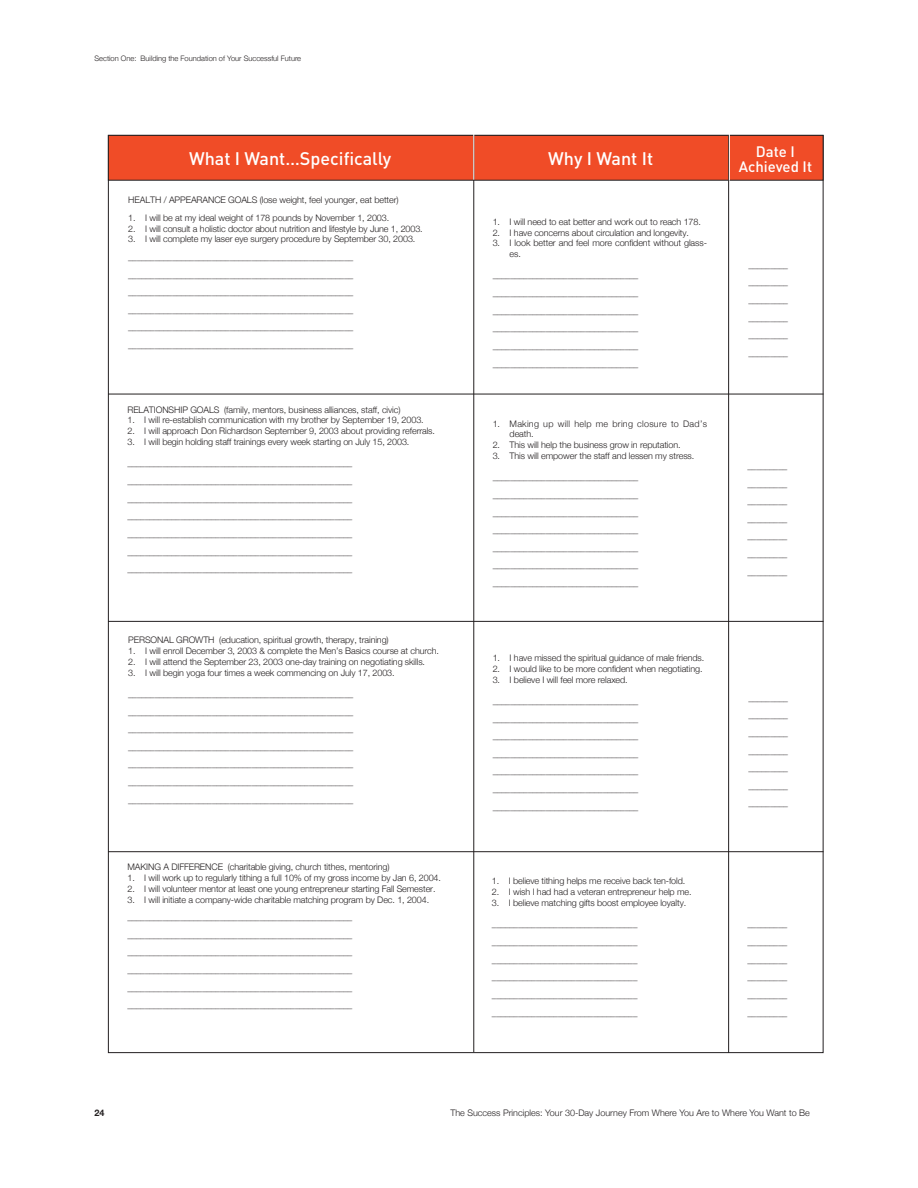
<style>
.page{position:relative;width:918px;height:1188px;background:#fff}
.page>*{position:absolute;margin:0;border:0;box-sizing:border-box;transform-origin:0 0}
.t1{font:500 18px "DIN";color:#fff}
.t2{font:500 15px/15px "DIN";color:#fff;text-align:center}
.t3{font:300 9px/17.7px "Helvetica Neue";letter-spacing:-.01em;color:#231f20;text-align:justify}
.t4{font:300 9px/10.8px "Helvetica Neue";letter-spacing:.03em;color:#231f20}
.t5{font:700 9px "Helvetica Neue";color:#231f20}
.t6{font:300 7.5px "Helvetica Neue";color:#231f20}
</style>
<div class="page">
<hr style="left:108px;top:621px;width:716px;height:1px;background:#231f20">
<hr style="left:108px;top:394px;width:716px;height:1px;background:#231f20">
<hr style="left:108px;top:851px;width:716px;height:1px;background:#231f20">
<div style="left:108px;top:135px;width:715px;height:45px;background:#f04c27"></div>
<div style="left:108px;top:135px;width:716px;height:46px;border:1px solid #231f20"></div>
<hr style="left:728px;top:135px;width:1px;height:918px;background:#231f20">
<hr style="left:473px;top:136px;width:1px;height:916px;background:#231f20">
<hr style="left:473px;top:131px;width:1px;height:49px;background:#fff">
<hr style="left:729px;top:132px;width:1px;height:49px;background:#fff">
<p class="t6" style="left:94px;top:54px;width:208px">Section One: Building the Foundation of Your Successful Future</p>
<h1 class="t1" style="left:189px;top:147px;width:204px">What I Want…Specifically</h1>
<h1 class="t1" style="left:548px;top:147px;width:106px">Why I Want It</h1>
<h2 class="t2" style="left:739px;top:144px;width:75px">Date I<br>Achieved It</h2>
<p class="t3" style="left:128px;top:191px;width:272px">HEALTH / APPEARANCE GOALS (lose weight, feel younger, eat better)</p>
<p class="t3" style="left:128px;top:208px;width:263px">1. I will be at my ideal weight of 178 pounds by November 1, 2003.</p>
<p class="t3" style="left:128px;top:219px;width:296px">2. I will consult a holistic doctor about nutrition and lifestyle by June 1, 2003.</p>
<p class="t3" style="left:128px;top:230px;width:289px;text-align:left">3. I will complete my laser eye surgery procedure by September 30, 2003. ___________________________________________________ ___________________________________________________ ___________________________________________________ ___________________________________________________ ___________________________________________________ ___________________________________________________</p>
<p class="t3" style="left:128px;top:400px;width:275px">RELATIONSHIP GOALS (family, mentors, business alliances, staff, civic)</p>
<p class="t3" style="left:127px;top:411px;width:298px">1. I will re-establish communication with my brother by September 19, 2003.</p>
<p class="t3" style="left:127px;top:422px;width:309px">2. I will approach Don Richardson September 9, 2003 about providing referrals.</p>
<p class="t3" style="left:127px;top:433px;width:284px">3. I will begin holding staff trainings every week starting on July 15, 2003.</p>
<p class="t3" style="left:127px;top:454px;width:226px">___________________________________________________ ___________________________________________________ ___________________________________________________ ___________________________________________________ ___________________________________________________ ___________________________________________________ ___________________________________________________</p>
<p class="t3" style="left:128px;top:631px;width:262px">PERSONAL GROWTH (education, spiritual growth, therapy, training)</p>
<p class="t3" style="left:128px;top:642px;width:312px">1. I will enroll December 3, 2003 &amp; complete the Men’s Basics course at church.</p>
<p class="t3" style="left:128px;top:653px;width:298px">2. I will attend the September 23, 2003 one-day training on negotiating skills.</p>
<p class="t3" style="left:128px;top:663px;width:268px">3. I will begin yoga four times a week commencing on July 17, 2003.</p>
<p class="t3" style="left:128px;top:685px;width:226px">___________________________________________________ ___________________________________________________ ___________________________________________________ ___________________________________________________ ___________________________________________________ ___________________________________________________ ___________________________________________________</p>
<p class="t3" style="left:128px;top:858px;width:264px">MAKING A DIFFERENCE (charitable giving, church tithes, mentoring)</p>
<p class="t3" style="left:127px;top:869px;width:315px">1. I will work up to regularly tithing a full 10% of my gross income by Jan 6, 2004.</p>
<p class="t3" style="left:127px;top:880px;width:310px">2. I will volunteer mentor at least one young entrepreneur starting Fall Semester.</p>
<p class="t3" style="left:127px;top:890px;width:303px;text-align:left">3. I will initiate a company-wide charitable matching program by Dec. 1, 2004. ___________________________________________________ ___________________________________________________ ___________________________________________________ ___________________________________________________ ___________________________________________________ ___________________________________________________</p>
<p class="t3" style="left:493px;top:212px;width:210px">1. I will need to eat better and work out to reach 178.</p>
<p class="t3" style="left:493px;top:223px;width:198px">2. I have concerns about circulation and longevity.</p>
<p class="t3" style="left:510px;top:238px;width:199px;line-height:10.8px;text-indent:-17px">3. I look better and feel more confident without glass&shy;es.</p>
<p class="t3" style="left:493px;top:266px;width:147px">_________________________________ _________________________________ _________________________________ _________________________________ _________________________________ _________________________________</p>
<p class="t3" style="left:748px;top:255px;width:41px">_________ _________ _________ _________ _________ _________</p>
<p class="t4" style="left:510px;top:418px;width:199px;text-indent:-17px">1. Making up will help me bring closure to Dad’s death.</p>
<p class="t3" style="left:493px;top:436px;width:189px">2. This will help the business grow in reputation.</p>
<p class="t3" style="left:493px;top:447px;width:203px">3. This will empower the staff and lessen my stress.</p>
<p class="t3" style="left:493px;top:468px;width:147px">_________________________________ _________________________________ _________________________________ _________________________________ _________________________________ _________________________________ _________________________________</p>
<p class="t3" style="left:748px;top:457px;width:41px">_________ _________ _________ _________ _________ _________ _________</p>
<p class="t3" style="left:493px;top:649px;width:213px">1. I have missed the spiritual guidance of male friends.</p>
<p class="t3" style="left:493px;top:659px;width:211px">2. I would like to be more confident when negotiating.</p>
<p class="t3" style="left:493px;top:670px;width:137px">3. I believe I will feel more relaxed.</p>
<p class="t3" style="left:493px;top:692px;width:147px">_________________________________ _________________________________ _________________________________ _________________________________ _________________________________ _________________________________ _________________________________</p>
<p class="t3" style="left:748px;top:688px;width:41px">_________ _________ _________ _________ _________ _________ _________</p>
<p class="t3" style="left:492px;top:872px;width:195px">1. I believe tithing helps me receive back ten-fold.</p>
<p class="t3" style="left:492px;top:883px;width:201px">2. I wish I had had a veteran entrepreneur help me.</p>
<p class="t3" style="left:492px;top:894px;width:196px">3. I believe matching gifts boost employee loyalty.</p>
<p class="t3" style="left:492px;top:915px;width:147px">_________________________________ _________________________________ _________________________________ _________________________________ _________________________________ _________________________________</p>
<p class="t3" style="left:748px;top:915px;width:41px">_________ _________ _________ _________ _________ _________</p>
<p class="t5" style="left:94px;top:1107px;width:12px">24</p>
<p class="t3" style="left:450px;top:1104px;width:361px">The Success Principles: Your 30-Day Journey From Where You Are to Where You Want to Be</p>
</div>
